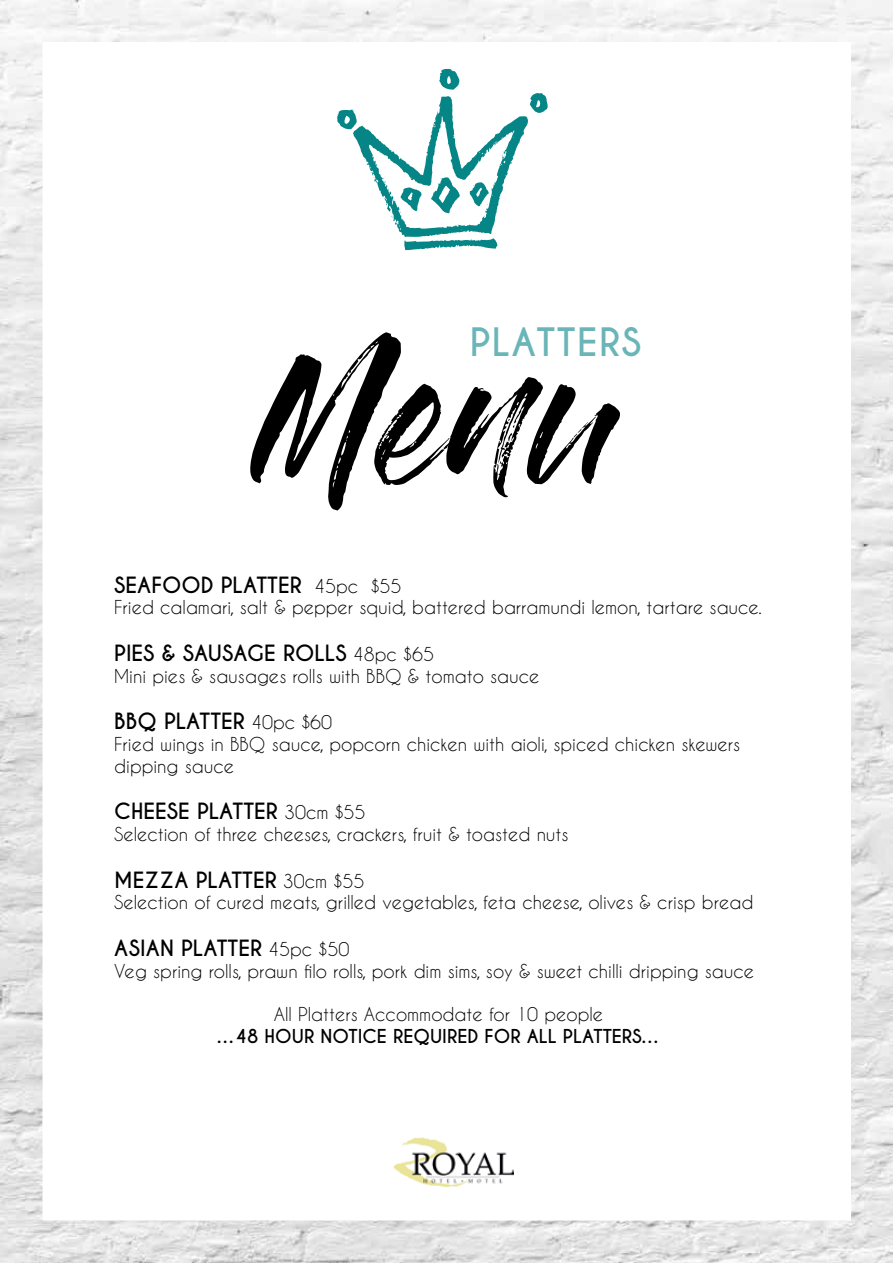
<style>
.page{position:relative;width:893px;height:1263px;background:#fff}
.page>*{position:absolute;margin:0;border:0;box-sizing:border-box;transform-origin:0 0}
.t1{font:144.6px "Gloss And Bloom";color:#000}
.t2{font:700 36.75px "Caviar Dreams";letter-spacing:.04em;color:#6ab5b7}
.t3{font:700 21px "Caviar Dreams";color:#000}
.t4{font:18px/21.6px "Caviar Dreams";color:#000}
.t5{font:700 18px "Caviar Dreams";color:#000}
.s1{font-weight:400;font-size:18px}
</style>
<div class="page">
<img style="left:0;top:0;width:893px;height:1263px">
<div style="left:43px;top:43px;width:807px;height:1177px;background:#fff"></div>
<img style="left:394px;top:1138px;width:120px;height:48px">
<svg style="left:337px;top:69px;width:211px;height:181px"></svg>
<h2 class="t2" style="left:470px;top:320px;width:173px">PLATTERS</h2>
<h1 class="t1" style="left:256px;top:349px;width:365px">Menu</h1>
<p class="t3" style="left:114px;top:572px;width:289px">SEAFOOD PLATTER <span class="s1">45pc $55</span></p>
<p class="t4" style="left:114px;top:596px;width:649px">Fried calamari, salt &amp; pepper squid, battered barramundi lemon, tartare sauce.</p>
<p class="t3" style="left:114px;top:640px;width:321px">PIES &amp; SAUSAGE ROLLS <span class="s1">48pc $65</span></p>
<p class="t4" style="left:114px;top:665px;width:427px">Mini pies &amp; sausages rolls with BBQ &amp; tomato sauce</p>
<p class="t3" style="left:114px;top:709px;width:219px">BBQ PLATTER <span class="s1">40pc $60</span></p>
<p class="t4" style="left:114px;top:733px;width:627px">Fried wings in BBQ sauce, popcorn chicken with aioli, spiced chicken skewers dipping sauce</p>
<p class="t3" style="left:114px;top:799px;width:253px">CHEESE PLATTER <span class="s1">30cm $55</span></p>
<p class="t4" style="left:114px;top:823px;width:456px">Selection of three cheeses, crackers, fruit &amp; toasted nuts</p>
<p class="t3" style="left:114px;top:867px;width:252px">MEZZA PLATTER <span class="s1">30cm $55</span></p>
<p class="t4" style="left:114px;top:891px;width:640px">Selection of cured meats, grilled vegetables, feta cheese, olives &amp; crisp bread</p>
<p class="t3" style="left:114px;top:936px;width:237px">ASIAN PLATTER <span class="s1">45pc $50</span></p>
<p class="t4" style="left:114px;top:960px;width:641px">Veg spring rolls, prawn filo rolls, pork dim sims, soy &amp; sweet chilli dripping sauce</p>
<p class="t4" style="left:274px;top:1003px;width:331px">All Platters Accommodate for 10 people</p>
<p class="t5" style="left:217px;top:1025px;width:444px">…48 HOUR NOTICE REQUIRED FOR ALL PLATTERS…</p>
</div>
